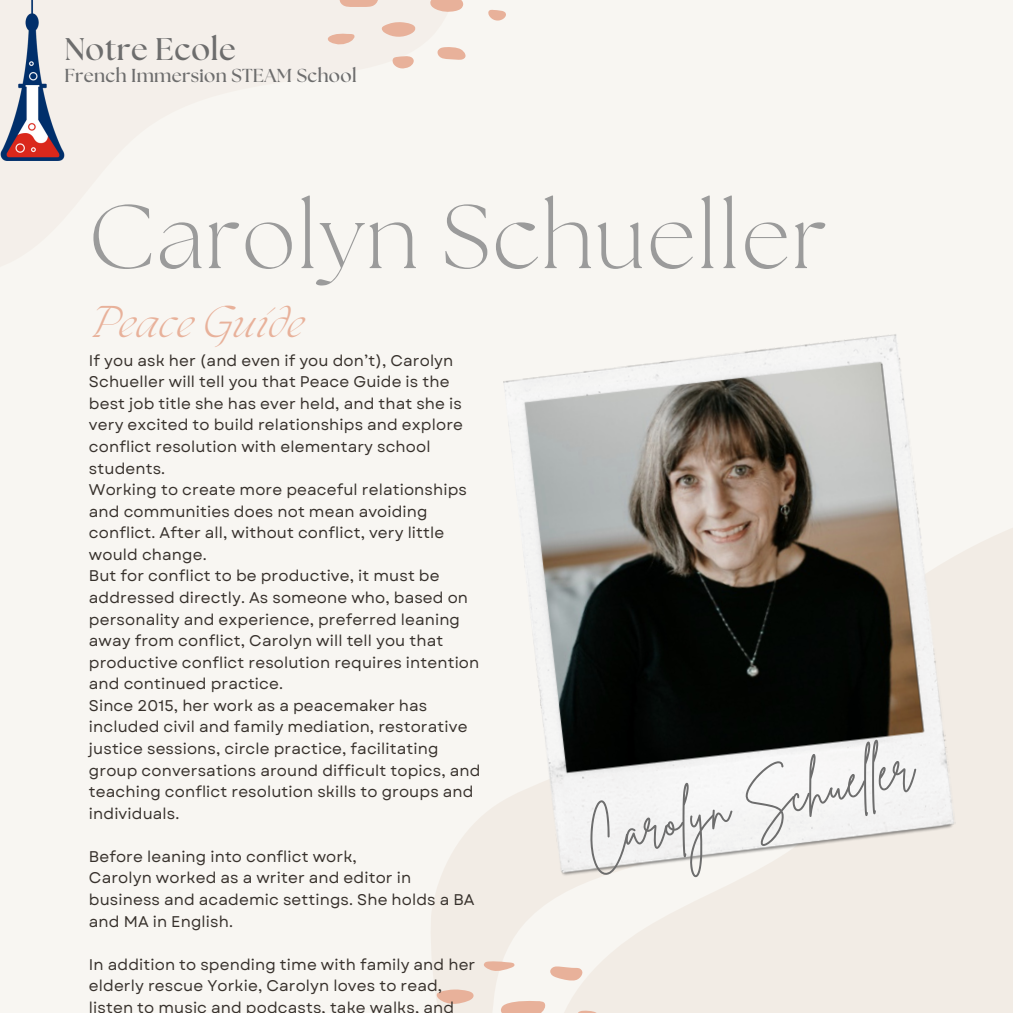
<style>
.page{position:relative;width:1013px;height:1013px;background:#fff}
.page>*{position:absolute;margin:0;border:0;box-sizing:border-box;transform-origin:0 0}
.t1{font:300 90.12px "The Seasons";letter-spacing:.015em;color:#9b9b9b}
.t2{font:51.12px "Brittany Signature";color:#6d6d6d}
.t3{font:italic 300 38.88px "The Seasons";letter-spacing:.015em;color:#e8b19a}
.t4{font:700 31.25px "The Seasons";letter-spacing:.015em;color:#6d6d6d}
.t5{font:700 18.75px "The Seasons";letter-spacing:.015em;color:#6d6d6d}
.t6{font:15.5px/21.5px "Garet";letter-spacing:.01em;color:#37312c}
</style>
<div class="page">
<div style="left:0;top:0;width:1012px;height:1012px;background:#f8f6f2"></div>
<div style="left:897px;top:528px;width:115px;height:484px;background:#f2ece5"></div>
<svg style="left:431px;top:802px;width:466px;height:210px;fill:#f2ece5"></svg>
<svg style="left:435px;top:949px;width:166px;height:63px"></svg>
<img style="left:502px;top:334px;width:455px;height:545px">
<svg style="left:3px;top:160px;width:514px;height:282px"></svg>
<svg style="left:430px;top:0;width:34px;height:12px"></svg>
<svg style="left:437px;top:47px;width:29px;height:13px"></svg>
<svg style="left:327px;top:0;width:89px;height:69px"></svg>
<svg style="left:488px;top:9px;width:18px;height:12px"></svg>
<img style="left:0;top:0;width:65px;height:160px">
<p class="t4" style="left:64px;top:35px;width:173px">Notre Ecole</p>
<p class="t5" style="left:64px;top:67px;width:294px">French Immersion STEAM School</p>
<p class="t1" style="left:89px;top:196px;width:739px">Carolyn Schueller</p>
<p class="t3" style="left:89px;top:306px;width:217px">Peace Guide</p>
<p class="t6" style="left:89px;top:349px;width:375px">If you ask her (and even if you don’t), Carolyn Schueller will tell you that Peace Guide is the best job title she has ever held, and that she is very excited to build relationships and explore conflict resolution with elementary school students.</p>
<p class="t6" style="left:89px;top:479px;width:379px">Working to create more peaceful relationships and communities does not mean avoiding conflict. After all, without conflict, very little would change.</p>
<p class="t6" style="left:89px;top:565px;width:392px">But for conflict to be productive, it must be addressed directly. As someone who, based on personality and experience, preferred leaning away from conflict, Carolyn will tell you that productive conflict resolution requires intention and continued practice.</p>
<p class="t6" style="left:89px;top:694px;width:393px">Since 2015, her work as a peacemaker has included civil and family mediation, restorative justice sessions, circle practice, facilitating group conversations around difficult topics, and teaching conflict resolution skills to groups and individuals.</p>
<p class="t6" style="left:89px;top:845px;width:269px">Before leaning into conflict work,</p>
<p class="t6" style="left:89px;top:867px;width:387px">Carolyn worked as a writer and editor in business and academic settings. She holds a BA and MA in English.</p>
<p class="t6" style="left:89px;top:953px;width:388px">In addition to spending time with family and her elderly rescue Yorkie, Carolyn loves to read, listen to music and podcasts, take walks, and</p>
<p class="t2" style="left:578px;top:808px;width:336px;rotate:-13deg">Carolyn Schuel er</p>
</div>
